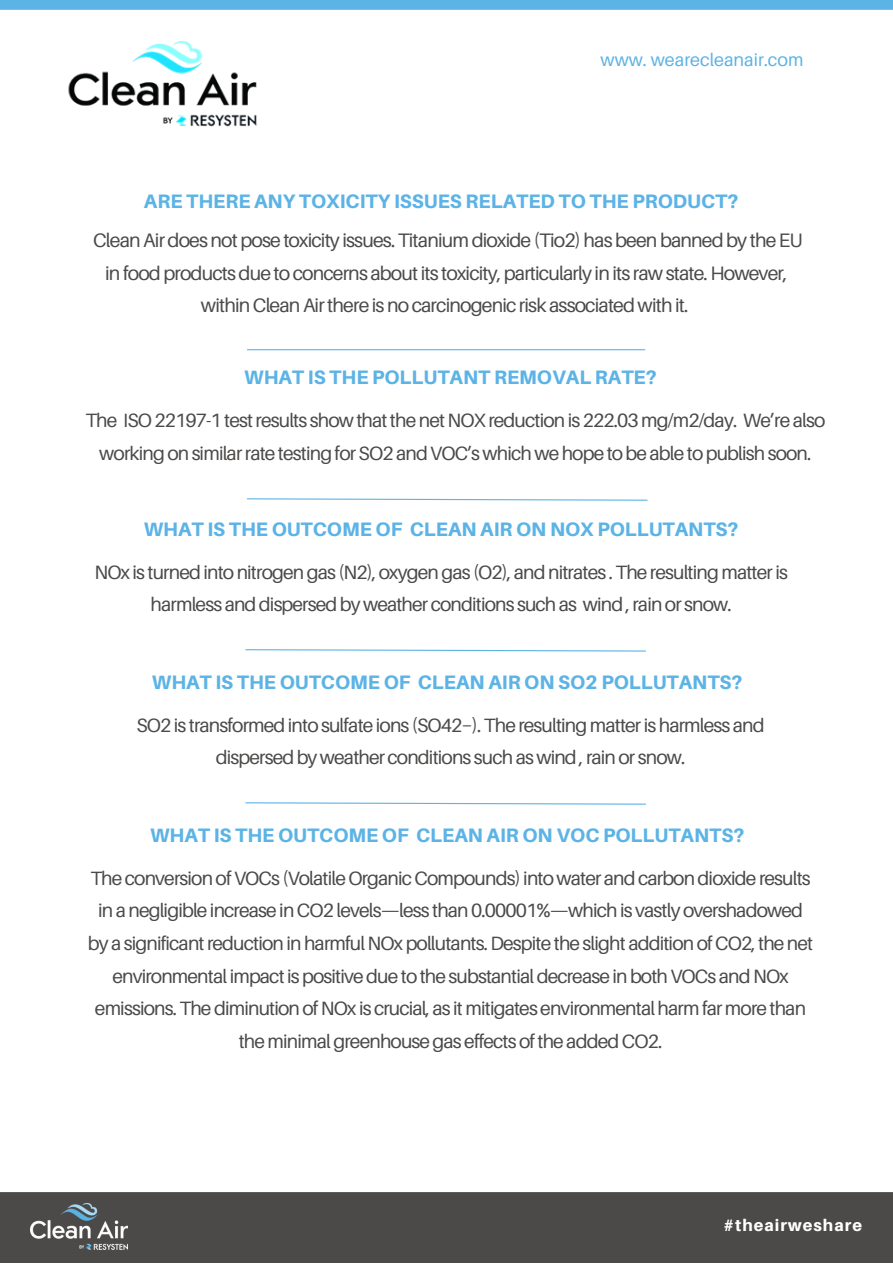
<style>
.page{position:relative;width:893px;height:1264px;background:#fff}
.page>*{position:absolute;margin:0;border:0;box-sizing:border-box;transform-origin:0 0}
.t1{font:19.5px/32.5px "Aileron";letter-spacing:-.045em;color:#4b4a49;text-align:center}
.t2{font:800 19.5px "Aileron";color:#5cb3e6}
.t3{font:19.2px/32.5px "Aileron";letter-spacing:-.045em;color:#4b4a49;text-align:center}
.t4{font:18px "Aileron";color:#5cb3e6}
.t5{font:800 16.5px "Aileron";letter-spacing:.06em;color:#fff}
</style>
<div class="page">
<div style="left:0;top:0;width:892px;height:10px;background:#5cb3e6"></div>
<div style="left:0;top:1192px;width:892px;height:70px;background:#4b4a49"></div>
<img style="left:31px;top:1203px;width:96px;height:46px">
<img style="left:68px;top:41px;width:189px;height:86px">
<hr style="left:247px;top:349px;width:398px;height:1px;background:#5cb3e6">
<svg style="left:247px;top:498px;width:401px;height:3px"></svg>
<svg style="left:245px;top:649px;width:401px;height:3px"></svg>
<svg style="left:245px;top:802px;width:401px;height:3px"></svg>
<p class="t4" style="left:600px;top:48px;width:204px">www. wearecleanair.com</p>
<p class="t2" style="left:144px;top:189px;width:596px">ARE THERE ANY TOXICITY ISSUES RELATED TO THE PRODUCT?</p>
<p class="t1" style="left:93px;top:224px;width:711px">Clean Air does not pose toxicity issues. Titanium dioxide (Tio2) has been banned by the EU in food products due to concerns about its toxicity, particularly in its raw state. However, within Clean Air there is no carcinogenic risk associated with it.</p>
<p class="t2" style="left:244px;top:365px;width:414px">WHAT IS THE POLLUTANT REMOVAL RATE?</p>
<p class="t3" style="left:85px;top:404px;width:741px">The ISO 22197-1 test results show that the net NOX reduction is 222.03 mg/m2/day. We’re also working on similar rate testing for SO2 and VOC’s which we hope to be able to publish soon.</p>
<p class="t2" style="left:144px;top:517px;width:596px">WHAT IS THE OUTCOME OF CLEAN AIR ON NOX POLLUTANTS?</p>
<p class="t3" style="left:94px;top:555px;width:695px">NOx is turned into nitrogen gas (N2), oxygen gas (O2), and nitrates . The resulting matter is harmless and dispersed by weather conditions such as wind , rain or snow.</p>
<p class="t2" style="left:152px;top:670px;width:592px">WHAT IS THE OUTCOME OF CLEAN AIR ON SO2 POLLUTANTS?</p>
<p class="t3" style="left:136px;top:708px;width:629px">SO2 is transformed into sulfate ions (SO42−). The resulting matter is harmless and dispersed by weather conditions such as wind , rain or snow.</p>
<p class="t2" style="left:150px;top:823px;width:595px">WHAT IS THE OUTCOME OF CLEAN AIR ON VOC POLLUTANTS?</p>
<p class="t3" style="left:88px;top:861px;width:727px">The conversion of VOCs (Volatile Organic Compounds) into water and carbon dioxide results in a negligible increase in CO2 levels—less than 0.00001%—which is vastly overshadowed by a significant reduction in harmful NOx pollutants. Despite the slight addition of CO2, the net environmental impact is positive due to the substantial decrease in both VOCs and NOx emissions. The diminution of NOx is crucial, as it mitigates environmental harm far more than the minimal greenhouse gas effects of the added CO2.</p>
<p class="t5" style="left:723px;top:1215px;width:140px">#theairweshare</p>
</div>
